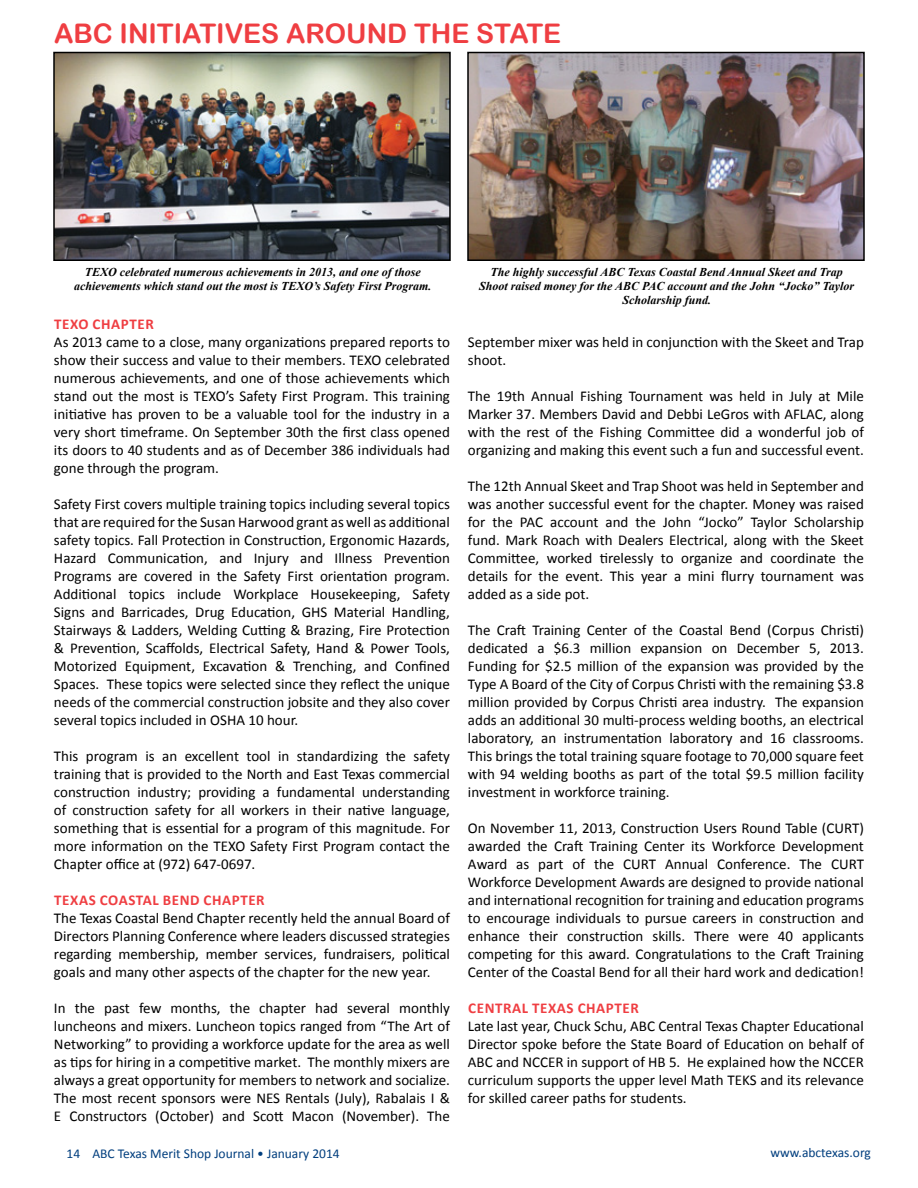
<style>
.page{position:relative;width:918px;height:1188px;background:#fff}
.page>*{position:absolute;margin:0;border:0;box-sizing:border-box;transform-origin:0 0}
.t1{font:27px "Arial Rounded MT Bold";color:#ef3e42}
.t2{font:15px/18px "Calibri";color:#000;text-align:justify}
.t3{font:700 15px "Calibri";letter-spacing:.04em;color:#ef3e42}
.t4{font:13.5px "Calibri";color:#003e7e}
.t5{font:italic 700 12px/14.4px "Times New Roman";color:#000;text-align:center}
</style>
<div class="page">
<img style="left:56px;top:55px;width:392px;height:203px">
<div style="left:53px;top:52px;width:398px;height:209px;border:2px solid #000"></div>
<img style="left:470px;top:55px;width:392px;height:203px">
<div style="left:467px;top:52px;width:398px;height:209px;border:2px solid #000"></div>
<h1 class="t1" style="left:54px;top:17px;width:509px">ABC INITIATIVES AROUND THE STATE</h1>
<p class="t5" style="left:74px;top:264px;width:359px">TEXO celebrated numerous achievements in 2013, and one of those achievements which stand out the most is TEXO’s Safety First Program.</p>
<p class="t5" style="left:479px;top:264px;width:376px">The highly successful ABC Texas Coastal Bend Annual Skeet and Trap<br>Shoot raised money for the ABC PAC account and the John “Jocko” Taylor<br>Scholarship fund.</p>
<p class="t3" style="left:54px;top:314px;width:18px">TEXO</p>
<p class="t3" style="left:93px;top:314px;width:19px">CHAPT</p>
<p class="t3" style="left:137px;top:314px;width:18px">ER</p>
<p class="t2" style="left:54px;top:333px;width:397px">As 2013 came to a close, many organizations prepared reports to show their success and value to their members. TEXO celebrated numerous achievements, and one of those achievements which stand out the most is TEXO’s Safety First Program. This training initiative has proven to be a valuable tool for the industry in a very short timeframe. On September 30th the first class opened its doors to 40 students and as of December 386 individuals had gone through the program.</p>
<p class="t2" style="left:54px;top:495px;width:398px">Safety First covers multiple training topics including several topics that are required for the Susan Harwood grant as well as additional safety topics. Fall Protection in Construction, Ergonomic Hazards, Hazard Communication, and Injury and Illness Prevention Programs are covered in the Safety First orientation program.<br>Additional topics include Workplace Housekeeping, Safety Signs and Barricades, Drug Education, GHS Material Handling, Stairways &amp; Ladders, Welding Cutting &amp; Brazing, Fire Protection &amp; Prevention, Scaffolds, Electrical Safety, Hand &amp; Power Tools, Motorized Equipment, Excavation &amp; Trenching, and Confined Spaces. These topics were selected since they reflect the unique needs of the commercial construction jobsite and they also cover several topics included in OSHA 10 hour.</p>
<p class="t2" style="left:54px;top:747px;width:397px">This program is an excellent tool in standardizing the safety training that is provided to the North and East Texas commercial construction industry; providing a fundamental understanding of construction safety for all workers in their native language, something that is essential for a program of this magnitude. For more information on the TEXO Safety First Program contact the Chapter office at (972) 647-0697.</p>
<p class="t3" style="left:54px;top:890px;width:91px">TEXAS COASTAL</p>
<p class="t3" style="left:163px;top:890px;width:59px">BEND CHAPT</p>
<p class="t3" style="left:248px;top:890px;width:18px">ER</p>
<p class="t2" style="left:54px;top:909px;width:398px">The Texas Coastal Bend Chapter recently held the annual Board of Directors Planning Conference where leaders discussed strategies regarding membership, member services, fundraisers, political goals and many other aspects of the chapter for the new year.</p>
<p class="t2" style="left:54px;top:999px;width:397px">In the past few months, the chapter had several monthly luncheons and mixers. Luncheon topics ranged from “The Art of Networking” to providing a workforce update for the area as well as tips for hiring in a competitive market. The monthly mixers are always a great opportunity for members to network and socialize.<br>The most recent sponsors were NES Rentals (July), Rabalais I &amp; E Constructors (October) and Scott Macon (November). The</p>
<p class="t2" style="left:468px;top:333px;width:397px">September mixer was held in conjunction with the Skeet and Trap shoot.</p>
<p class="t2" style="left:468px;top:387px;width:398px">The 19th Annual Fishing Tournament was held in July at Mile Marker 37. Members David and Debbi LeGros with AFLAC, along with the rest of the Fishing Committee did a wonderful job of organizing and making this event such a fun and successful event.</p>
<p class="t2" style="left:468px;top:477px;width:397px">The 12th Annual Skeet and Trap Shoot was held in September and was another successful event for the chapter. Money was raised for the PAC account and the John “Jocko” Taylor Scholarship fund. Mark Roach with Dealers Electrical, along with the Skeet Committee, worked tirelessly to organize and coordinate the details for the event. This year a mini flurry tournament was added as a side pot.</p>
<p class="t2" style="left:468px;top:621px;width:397px">The Craft Training Center of the Coastal Bend (Corpus Christi) dedicated a $6.3 million expansion on December 5, 2013.<br>Funding for $2.5 million of the expansion was provided by the Type A Board of the City of Corpus Christi with the remaining $3.8 million provided by Corpus Christi area industry. The expansion adds an additional 30 multi-process welding booths, an electrical laboratory, an instrumentation laboratory and 16 classrooms.<br>This brings the total training square footage to 70,000 square feet with 94 welding booths as part of the total $9.5 million facility investment in workforce training.</p>
<p class="t2" style="left:468px;top:819px;width:398px">On November 11, 2013, Construction Users Round Table (CURT) awarded the Craft Training Center its Workforce Development Award as part of the CURT Annual Conference. The CURT Workforce Development Awards are designed to provide national and international recognition for training and education programs to encourage individuals to pursue careers in construction and enhance their construction skills. There were 40 applicants competing for this award. Congratulations to the Craft Training Center of the Coastal Bend for all their hard work and dedication!</p>
<p class="t3" style="left:468px;top:999px;width:128px">CENTRAL TEXAS CHAPT</p>
<p class="t3" style="left:622px;top:999px;width:18px">ER</p>
<p class="t2" style="left:468px;top:1017px;width:397px">Late last year, Chuck Schu, ABC Central Texas Chapter Educational Director spoke before the State Board of Education on behalf of ABC and NCCER in support of HB 5. He explained how the NCCER curriculum supports the upper level Math TEKS and its relevance for skilled career paths for students.</p>
<p class="t4" style="left:67px;top:1145px;width:275px">14 ABC Texas Merit Shop Journal • January 2014</p>
<p class="t4" style="left:770px;top:1144px;width:102px">www.abctexas.org</p>
</div>
